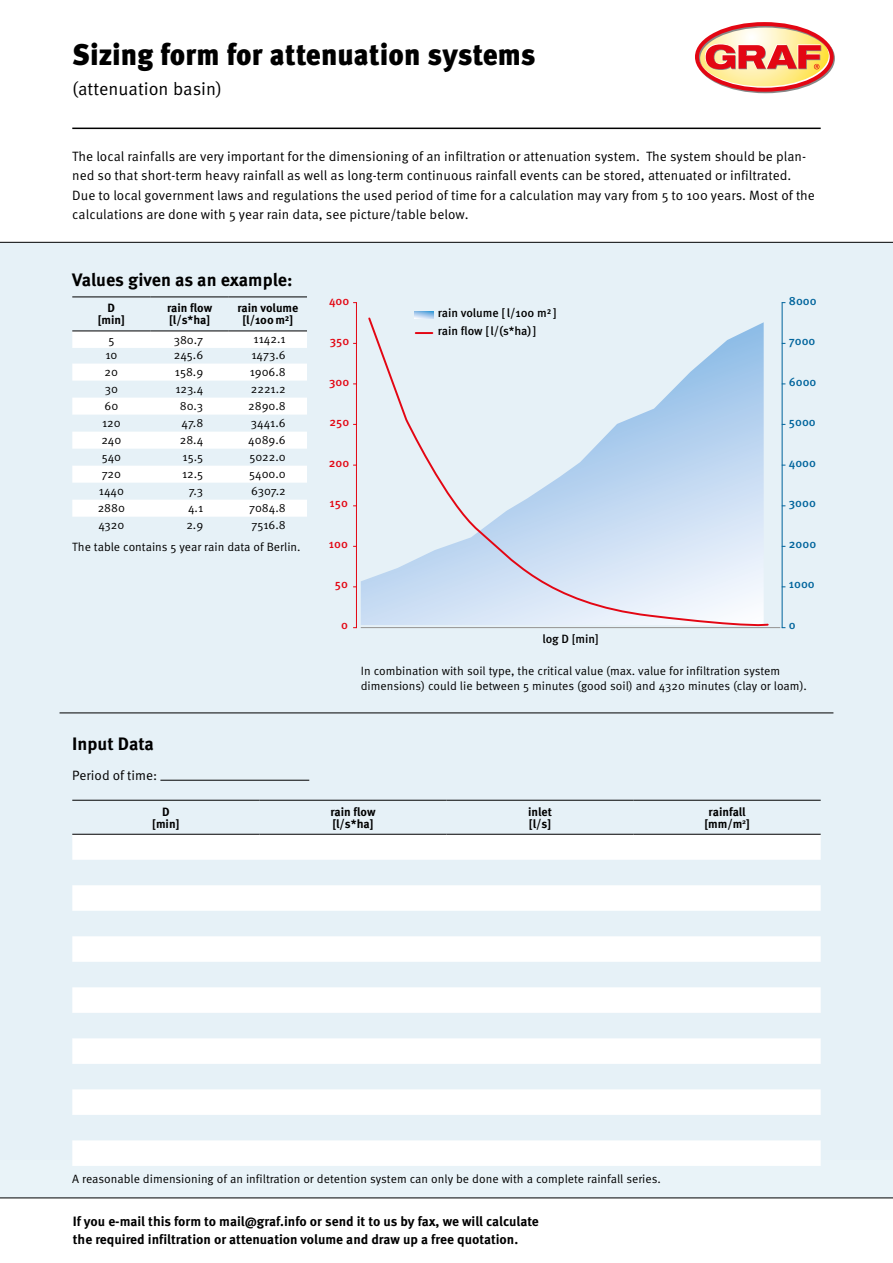
<style>
.page{position:relative;width:893px;height:1263px;background:#fff}
.page>*{position:absolute;margin:0;border:0;box-sizing:border-box;transform-origin:0 0}
.t1{font:900 30px "Meta Pro";color:#000;scale:.95 1}
.t2{font:700 18px "Meta Pro";color:#000}
.t3{font:18px "Meta Pro";color:#000}
.t4{font:13.5px/19.5px "Meta Pro";color:#000}
.t5{font:700 13.5px/18px "Meta Pro";color:#000}
.t6{font:12px/22.5px "Meta Pro";color:#000}
.t7{font:700 12px/12px "Meta Pro";color:#000;text-align:center}
.t8{font:500 12px/18px "Meta Pro";color:#000}
.t9{font:500 12px "Meta Pro";color:#00649c}
.t10{font:500 12px "Meta Pro";color:#e30613}
</style>
<div class="page">
<hr style="left:72px;top:128px;width:749px;height:1px;background:#000">
<div style="left:0;top:439px;width:893px;height:759px;background:#e9f3f8"></div>
<hr style="left:0;top:1198px;width:893px;height:1px;background:#000">
<svg style="left:697px;top:24px;width:135px;height:66px"></svg>
<div style="left:0;top:242px;width:893px;height:917px;background:#e6f1f7"></div>
<hr style="left:0;top:242px;width:893px;height:1px;background:#000">
<hr style="left:60px;top:712px;width:773px;height:1px;background:#000">
<hr style="left:160px;top:780px;width:149px;height:1px;background:#000">
<svg style="left:72px;top:332px;width:235px;height:185px"></svg>
<hr style="left:72px;top:297px;width:79px;height:1px;background:#000">
<hr style="left:151px;top:297px;width:78px;height:1px;background:#000">
<hr style="left:229px;top:297px;width:78px;height:1px;background:#000">
<hr style="left:72px;top:331px;width:79px;height:1px;background:#000">
<hr style="left:151px;top:331px;width:78px;height:1px;background:#000">
<hr style="left:229px;top:331px;width:78px;height:1px;background:#000">
<svg style="left:72px;top:835px;width:749px;height:331px;fill:#fff"></svg>
<hr style="left:72px;top:800px;width:187px;height:1px;background:#000">
<hr style="left:259px;top:800px;width:187px;height:1px;background:#000">
<hr style="left:446px;top:800px;width:188px;height:1px;background:#000">
<hr style="left:634px;top:800px;width:187px;height:1px;background:#000">
<hr style="left:72px;top:834px;width:187px;height:1px;background:#000">
<hr style="left:259px;top:834px;width:187px;height:1px;background:#000">
<hr style="left:446px;top:834px;width:188px;height:1px;background:#000">
<hr style="left:634px;top:834px;width:187px;height:1px;background:#000">
<hr style="left:361px;top:627px;width:419px;height:1px;background:#9d9d9c">
<hr style="left:782px;top:302px;width:1px;height:326px;background:#00649c">
<hr style="left:356px;top:302px;width:1px;height:326px;background:#e30613">
<svg style="left:367px;top:316px;width:403px;height:313px"></svg>
<svg style="left:415px;top:311px;width:18px;height:8px"></svg>
<svg style="left:416px;top:332px;width:16px;height:2px"></svg>
<h1 class="t1" style="left:72px;top:36px;width:489px">Sizing form for attenuation systems</h1>
<h2 class="t3" style="left:72px;top:78px;width:151px">(attenuation basin)</h2>
<p class="t4" style="left:72px;top:147px;width:744px">The local rainfalls are very important for the dimensioning of an infiltration or attenuation system. The system should be plan&shy;ned so that short-term heavy rainfall as well as long-term continuous rainfall events can be stored, attenuated or infiltrated.<br>Due to local government laws and regulations the used period of time for a calculation may vary from 5 to 100 years. Most of the calculations are done with 5 year rain data, see picture/table below.</p>
<h2 class="t2" style="left:72px;top:268px;width:222px">Values given as an example:</h2>
<p class="t7" style="left:98px;top:302px;width:29px">D [min]</p>
<p class="t7" style="left:167px;top:302px;width:47px;text-align:left">rain flow [l/s*ha]</p>
<p class="t7" style="left:237px;top:302px;width:62px">rain volume [l/100m²]</p>
<p class="t6" style="left:108px;top:329px;width:8px">5</p>
<p class="t6" style="left:174px;top:329px;width:31px">380.7</p>
<p class="t6" style="left:254px;top:328px;width:34px">1142.1</p>
<p class="t6" style="left:105px;top:344px;width:14px">10</p>
<p class="t6" style="left:174px;top:344px;width:31px">245.6</p>
<p class="t6" style="left:251px;top:344px;width:36px">1473.6</p>
<p class="t6" style="left:105px;top:360px;width:15px">20</p>
<p class="t6" style="left:175px;top:360px;width:30px">158.9</p>
<p class="t6" style="left:250px;top:360px;width:38px">1906.8</p>
<p class="t6" style="left:105px;top:377px;width:15px">30</p>
<p class="t6" style="left:175px;top:377px;width:29px">123.4</p>
<p class="t6" style="left:251px;top:377px;width:36px">2221.2</p>
<p class="t6" style="left:105px;top:394px;width:15px">60</p>
<p class="t6" style="left:180px;top:394px;width:25px">80.3</p>
<p class="t6" style="left:248px;top:394px;width:39px">2890.8</p>
<p class="t6" style="left:102px;top:411px;width:20px">120</p>
<p class="t6" style="left:182px;top:411px;width:23px">47.8</p>
<p class="t6" style="left:251px;top:411px;width:36px">3441.6</p>
<p class="t6" style="left:101px;top:428px;width:22px">240</p>
<p class="t6" style="left:180px;top:428px;width:25px">28.4</p>
<p class="t6" style="left:248px;top:428px;width:39px">4089.6</p>
<p class="t6" style="left:102px;top:445px;width:21px">540</p>
<p class="t6" style="left:183px;top:445px;width:22px">15.5</p>
<p class="t6" style="left:249px;top:445px;width:38px">5022.0</p>
<p class="t6" style="left:102px;top:462px;width:21px">720</p>
<p class="t6" style="left:182px;top:462px;width:23px">12.5</p>
<p class="t6" style="left:249px;top:462px;width:38px">5400.0</p>
<p class="t6" style="left:99px;top:479px;width:27px">1440</p>
<p class="t6" style="left:189px;top:479px;width:16px">7.3</p>
<p class="t6" style="left:251px;top:479px;width:36px">6307.2</p>
<p class="t6" style="left:98px;top:496px;width:29px">2880</p>
<p class="t6" style="left:188px;top:496px;width:17px">4.1</p>
<p class="t6" style="left:249px;top:496px;width:38px">7084.8</p>
<p class="t6" style="left:98px;top:513px;width:28px">4320</p>
<p class="t6" style="left:186px;top:513px;width:18px">2.9</p>
<p class="t6" style="left:72px;top:513px;width:230px;text-indent:179px">7516.8<br>The table contains 5 year rain data of Berlin.</p>
<h2 class="t2" style="left:72px;top:732px;width:83px">Input Data</h2>
<p class="t4" style="left:72px;top:766px;width:87px">Period of time:</p>
<p class="t10" style="left:329px;top:293px;width:22px">400</p>
<p class="t10" style="left:330px;top:334px;width:21px">350</p>
<p class="t10" style="left:329px;top:374px;width:22px">300</p>
<p class="t10" style="left:330px;top:415px;width:21px">250</p>
<p class="t10" style="left:329px;top:455px;width:22px">200</p>
<p class="t10" style="left:330px;top:496px;width:20px">150</p>
<p class="t10" style="left:329px;top:536px;width:21px">100</p>
<p class="t10" style="left:335px;top:577px;width:15px">50</p>
<p class="t10" style="left:341px;top:617px;width:8px">0</p>
<p class="t8" style="left:438px;top:304px;width:120px">rain volume [l/100 m²] rain flow [l/(s*ha)]</p>
<p class="t8" style="left:542px;top:630px;width:58px">log D [min]</p>
<p class="t9" style="left:789px;top:293px;width:29px">8000</p>
<p class="t9" style="left:789px;top:334px;width:28px">7000</p>
<p class="t9" style="left:789px;top:374px;width:29px">6000</p>
<p class="t9" style="left:789px;top:415px;width:28px">5000</p>
<p class="t9" style="left:789px;top:455px;width:29px">4000</p>
<p class="t9" style="left:789px;top:496px;width:28px">3000</p>
<p class="t9" style="left:789px;top:536px;width:29px">2000</p>
<p class="t9" style="left:789px;top:577px;width:27px">1000</p>
<p class="t9" style="left:789px;top:617px;width:8px">0</p>
<p class="t6" style="left:361px;top:664px;width:448px;line-height:15px">In combination with soil type, the critical value (max. value for infiltration system dimensions) could lie between 5 minutes (good soil) and 4320 minutes (clay or loam).</p>
<p class="t7" style="left:152px;top:806px;width:29px">D [min]</p>
<p class="t7" style="left:330px;top:806px;width:47px;text-align:left">rain flow [l/s*ha]</p>
<p class="t7" style="left:528px;top:806px;width:25px;text-align:left">inlet [l/s]</p>
<p class="t7" style="left:704px;top:806px;width:47px">rainfall [mm/m<sup>2</sup>]</p>
<p class="t6" style="left:72px;top:1168px;width:590px">A reasonable dimensioning of an infiltration or detention system can only be done with a complete rainfall series.</p>
<p class="t5" style="left:73px;top:1213px;width:468px">If you e-mail this form to mail@graf.info or send it to us by fax, we will calculate the required infiltration or attenuation volume and draw up a free quotation.</p>
</div>
